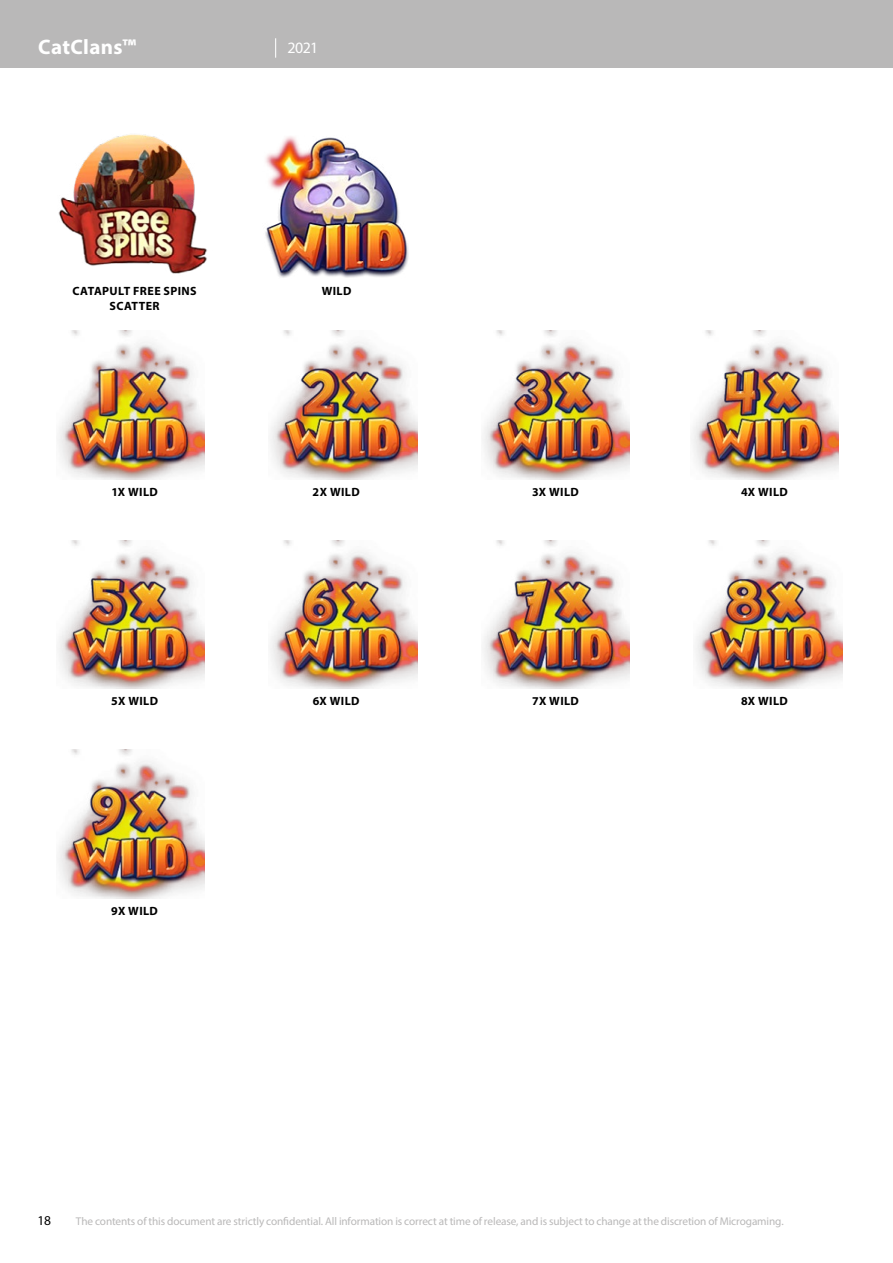
<style>
.page{position:relative;width:893px;height:1263px;background:#fff}
.page>*{position:absolute;margin:0;border:0;box-sizing:border-box;transform-origin:0 0}
.t1{font:700 21px "Myriad Pro";letter-spacing:.015em;color:#fff}
.t2{font:15.9px "Myriad Pro";color:#fff}
.t3{font:13.5px "Myriad Pro";color:#000}
.t4{font:700 12px/14.4px "Myriad Pro";letter-spacing:.03em;color:#000;text-align:center}
.t5{font:11.25px "Myriad Pro";letter-spacing:-.01em;color:#b9b8b8}
.s1{font-size:21.6px}
</style>
<div class="page">
<div style="left:0;top:0;width:893px;height:68px;background:#b9b8b8"></div>
<svg style="left:275px;top:38px;width:1px;height:20px"></svg>
<img style="left:58px;top:330px;width:147px;height:149px">
<img style="left:270px;top:330px;width:147px;height:149px">
<img style="left:483px;top:330px;width:147px;height:149px">
<img style="left:692px;top:330px;width:147px;height:149px">
<img style="left:58px;top:540px;width:147px;height:149px">
<img style="left:270px;top:540px;width:147px;height:149px">
<img style="left:483px;top:540px;width:147px;height:149px">
<img style="left:695px;top:540px;width:147px;height:149px">
<img style="left:58px;top:750px;width:147px;height:148px">
<img style="left:265px;top:136px;width:144px;height:142px">
<img style="left:58px;top:134px;width:149px;height:140px">
<h1 class="t1" style="left:38px;top:34px;width:100px">CatClans<span class="s1">™</span></h1>
<h2 class="t2" style="left:287px;top:38px;width:33px">2021</h2>
<p class="t4" style="left:73px;top:284px;width:126px">CATAPULT FREE SPINS<br>SCATTER</p>
<p class="t4" style="left:322px;top:283px;width:31px">WILD</p>
<p class="t4" style="left:111px;top:484px;width:48px">1X WILD</p>
<p class="t4" style="left:313px;top:484px;width:49px">2X WILD</p>
<p class="t4" style="left:532px;top:484px;width:48px">3X WILD</p>
<p class="t4" style="left:741px;top:484px;width:48px">4X WILD</p>
<p class="t4" style="left:111px;top:693px;width:48px">5X WILD</p>
<p class="t4" style="left:313px;top:693px;width:48px">6X WILD</p>
<p class="t4" style="left:532px;top:693px;width:48px">7X WILD</p>
<p class="t4" style="left:741px;top:693px;width:48px">8X WILD</p>
<p class="t4" style="left:111px;top:903px;width:48px">9X WILD</p>
<p class="t3" style="left:37px;top:1212px;width:15px">18</p>
<p class="t5" style="left:76px;top:1214px;width:709px">The contents of this document are strictly confidential. All information is correct at time of release, and is subject to change at the discretion of Microgaming.</p>
</div>
